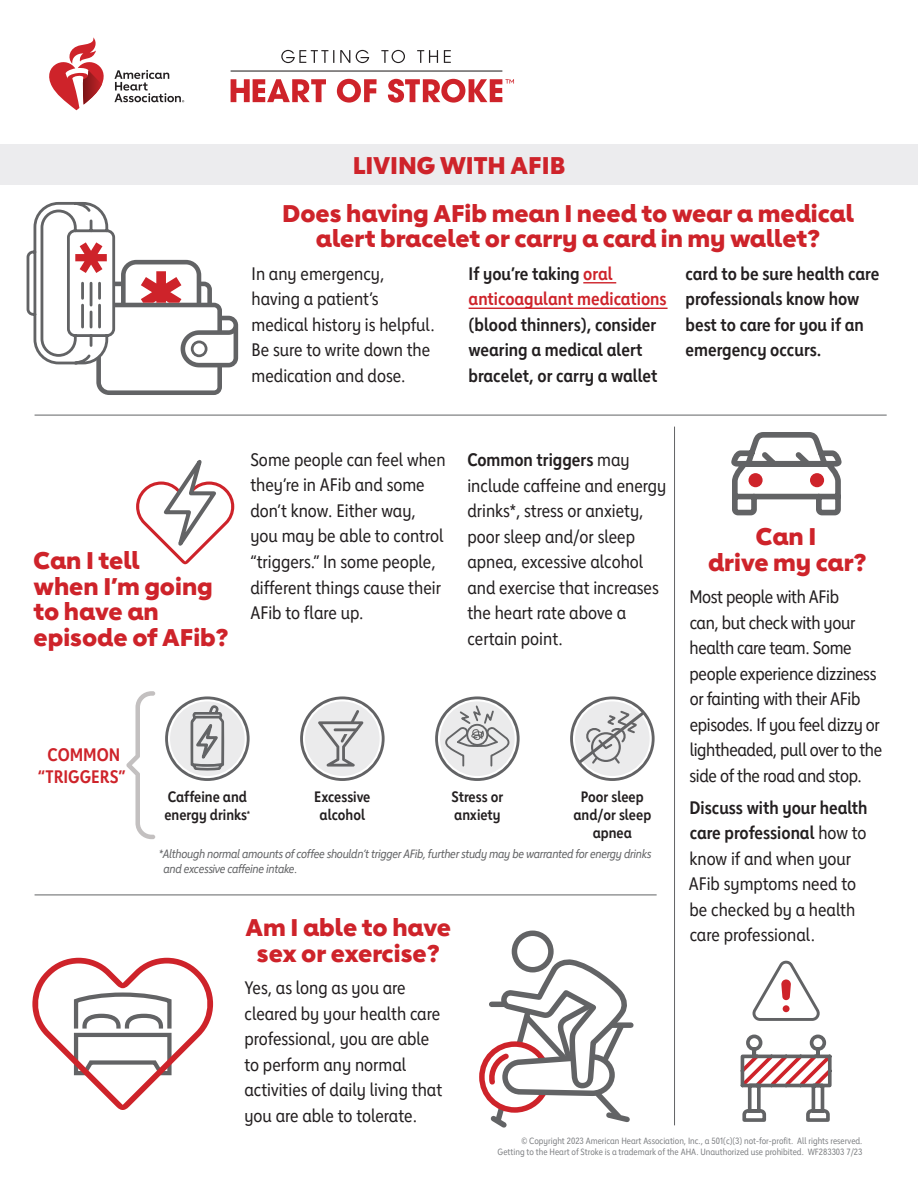
<style>
.page{position:relative;width:918px;height:1188px;background:#fff}
.page>*{position:absolute;margin:0;border:0;box-sizing:border-box;transform-origin:0 0}
._03_Red_Subs___H3{font:800 24px/25.8px "Lub Dub";color:#ce232a;text-align:center}
._05_12_17_body___P{font:800 24px/25.8px "Lub Dub";color:#ce232a;text-align:center}
._02_SUBHEADS___H2{font:800 24px "Lub Dub";color:#ce232a}
._05_12_17_body___P-2{font:18px/25.5px "Lub Dub Condensed";color:#231f20}
._05_12_17_body___P-3{font:700 18px/25.5px "Lub Dub Condensed";color:#231f20}
._05_12_17_body___P-4{font:18px/25.5px "Lub Dub Condensed";letter-spacing:-.02em;color:#231f20}
._08_14_17_RED___P{font:700 18px/22.5px "Lub Dub Condensed";color:#ce232a;text-align:center}
._50_disclaimer___P{font:700 15px/18px "Lub Dub Condensed";color:#231f20}
._50_disclaimer___P-2{font:italic 12px/15px "Lub Dub Condensed";letter-spacing:-.02em;color:#626365}
.t1{font:9px/10.8px "Lub Dub Condensed";color:#808285;text-align:right}
.s1{color:#ce232a}
.s2{font-weight:700}
</style>
<div class="page">
<svg style="left:281px;top:50px;width:170px;height:13px"></svg>
<hr style="left:231px;top:71px;width:271px;height:1px;background:#231f20">
<svg style="left:231px;top:79px;width:283px;height:24px"></svg>
<svg style="left:114px;top:70px;width:70px;height:32px"></svg>
<svg style="left:49px;top:37px;width:55px;height:73px"></svg>
<div style="left:0;top:145px;width:918px;height:40px;background:#ececee"></div>
<hr style="left:35px;top:415px;width:852px;height:1px;background:#626365">
<hr style="left:35px;top:895px;width:622px;height:1px;background:#626365">
<svg style="left:136px;top:459px;width:98px;height:106px"></svg>
<svg style="left:165px;top:696px;width:85px;height:85px"></svg>
<div style="left:169px;top:700px;width:77px;height:77px;background:#ebebec;border-radius:50%"></div>
<div style="left:168px;top:699px;width:79px;height:79px;border:2px solid #fff;border-radius:50%"></div>
<svg style="left:190px;top:704px;width:35px;height:72px"></svg>
<svg style="left:300px;top:696px;width:85px;height:85px"></svg>
<div style="left:304px;top:700px;width:77px;height:77px;background:#ebebec;border-radius:50%"></div>
<div style="left:303px;top:699px;width:79px;height:79px;border:2px solid #fff;border-radius:50%"></div>
<svg style="left:318px;top:710px;width:45px;height:57px"></svg>
<svg style="left:435px;top:696px;width:85px;height:85px"></svg>
<svg style="left:439px;top:700px;width:77px;height:77px"></svg>
<div style="left:438px;top:699px;width:79px;height:79px;border:2px solid #fff;border-radius:50%"></div>
<svg style="left:444px;top:704px;width:66px;height:64px;background:#d2d2d3"></svg>
<svg style="left:570px;top:696px;width:85px;height:85px"></svg>
<div style="left:574px;top:700px;width:77px;height:77px;background:#ebebec;border-radius:50%"></div>
<div style="left:573px;top:699px;width:79px;height:79px;border:2px solid #fff;border-radius:50%"></div>
<svg style="left:575px;top:708px;width:73px;height:59px"></svg>
<svg style="left:126px;top:691px;width:29px;height:148px"></svg>
<hr style="left:583px;top:282px;width:33px;height:1px;background:#ce232a">
<hr style="left:469px;top:308px;width:199px;height:1px;background:#ce232a">
<hr style="left:674px;top:427px;width:1px;height:698px;background:#626365">
<svg style="left:479px;top:930px;width:155px;height:198px"></svg>
<svg style="left:731px;top:432px;width:111px;height:84px"></svg>
<div style="left:748px;top:473px;width:15px;height:14px;background:#ce232a;border-radius:50%"></div>
<svg style="left:26px;top:202px;width:212px;height:193px"></svg>
<div style="left:810px;top:473px;width:14px;height:14px;background:#ce232a;border-radius:50%"></div>
<svg style="left:752px;top:960px;width:68px;height:61px"></svg>
<svg style="left:740px;top:1034px;width:92px;height:88px"></svg>
<svg style="left:32px;top:958px;width:181px;height:152px"></svg>
<h2 class="_02_SUBHEADS___H2" style="left:353px;top:151px;width:214px">LIVING WITH AFIB</h2>
<h3 class="_03_Red_Subs___H3" style="left:282px;top:200px;width:573px">Does having AFib mean I need to wear a medical alert bracelet or carry a card in my wallet?</h3>
<p class="_05_12_17_body___P-2" style="left:252px;top:260px;width:185px">In any emergency, having a patient’s medical history is helpful.<br>Be sure to write down the medication and dose.</p>
<p class="_05_12_17_body___P-3" style="left:469px;top:260px;width:200px">If you’re taking <span class="s1">oral anticoagulant medications </span>(blood thinners), consider wearing a medical alert bracelet, or carry a wallet</p>
<p class="_05_12_17_body___P-3" style="left:686px;top:260px;width:195px">card to be sure health care professionals know how best to care for you if an emergency occurs.</p>
<h3 class="_03_Red_Subs___H3" style="left:33px;top:547px;width:196px;text-align:left">Can I tell<br>when I’m going to have an episode of AFib?</h3>
<p class="_05_12_17_body___P-2" style="left:250px;top:447px;width:197px">Some people can feel when they’re in AFib and some don’t know. Either way, you may be able to control “triggers.” In some people, different things cause their<br>AFib to flare up.</p>
<p class="_05_12_17_body___P-2" style="left:467px;top:447px;width:200px"><span class="s2">Common triggers</span> may include caffeine and energy drinks*, stress or anxiety, poor sleep and/or sleep apnea, excessive alcohol and exercise that increases the heart rate above a certain point.</p>
<p class="_08_14_17_RED___P" style="left:38px;top:743px;width:89px">COMMON “TRIGGERS”</p>
<p class="_50_disclaimer___P" style="left:164px;top:788px;width:87px">Caffeine and energy drinks<sup>*</sup></p>
<p class="_50_disclaimer___P" style="left:314px;top:788px;width:58px;text-align:center">Excessive alcohol</p>
<p class="_50_disclaimer___P" style="left:452px;top:788px;width:53px">Stress or anxiety</p>
<p class="_50_disclaimer___P" style="left:573px;top:788px;width:79px;text-align:center">Poor sleep and/or sleep apnea</p>
<p class="_50_disclaimer___P-2" style="left:163px;top:846px;width:489px;text-indent:-5px">*Although normal amounts of coffee shouldn’t trigger AFib, further study may be warranted for energy drinks and excessive caffeine intake.</p>
<p class="_05_12_17_body___P" style="left:246px;top:915px;width:207px">Am I able to have sex or exercise?</p>
<p class="_05_12_17_body___P-2" style="left:244px;top:975px;width:199px">Yes, as long as you are cleared by your health care professional, you are able to perform any normal activities of daily living that you are able to tolerate.</p>
<h3 class="_03_Red_Subs___H3" style="left:708px;top:523px;width:160px">Can I<br>drive my car?</h3>
<p class="_05_12_17_body___P-4" style="left:689px;top:584px;width:194px">Most people with AFib<br>can, but check with your health care team. Some people experience dizziness or fainting with their AFib episodes. If you feel dizzy or lightheaded, pull over to the side of the road and stop.</p>
<p class="_05_12_17_body___P-2" style="left:689px;top:795px;width:180px"><span class="s2">Discuss with your health care professional</span> how to know if and when your<br>AFib symptoms need to be checked by a health care professional.</p>
<p class="t1" style="left:498px;top:1135px;width:366px">© Copyright 2023 American Heart Association, Inc., a 501(c)(3) not-for-profit. All rights reserved.<br>Getting to the Heart of Stroke is a trademark of the AHA. Unauthorized use prohibited. WF283303 7/23</p>
</div>
